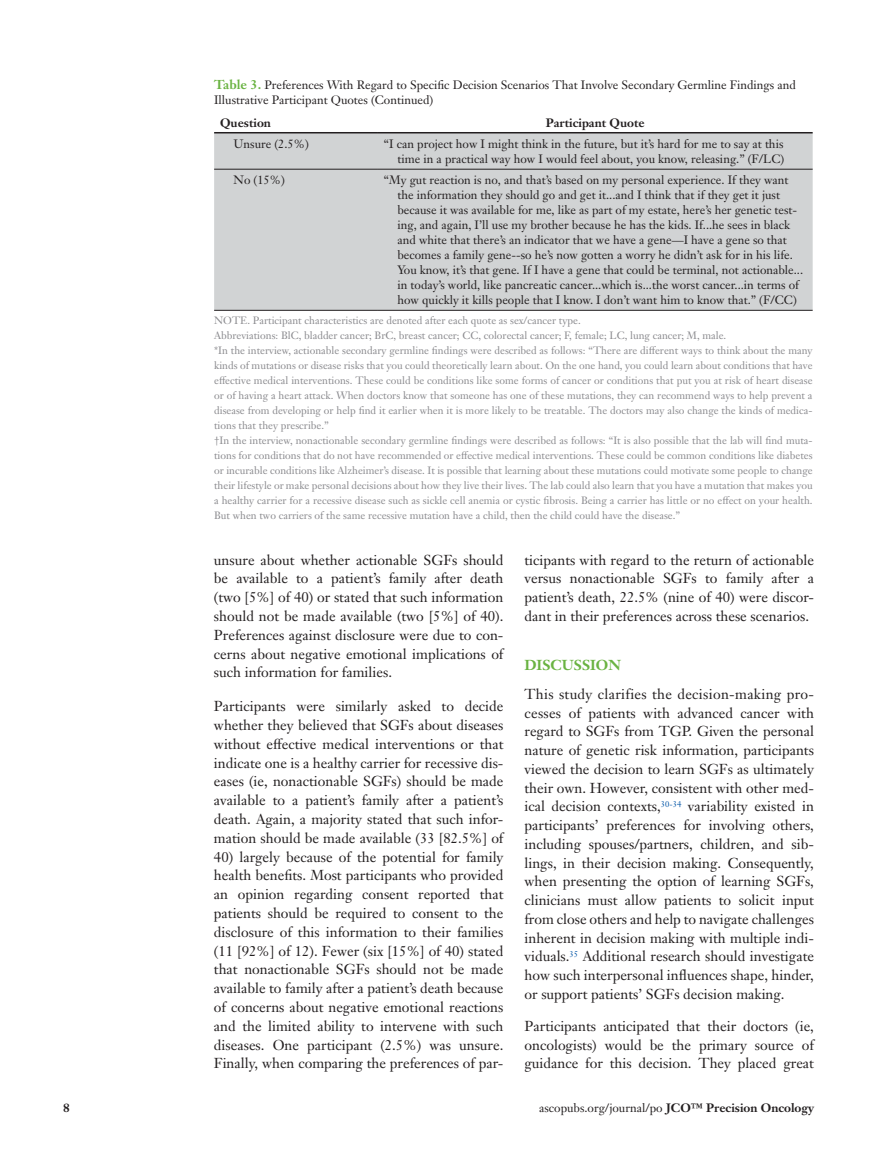
<style>
.page{position:relative;width:877px;height:1175px;background:#fff}
.page>*{position:absolute;margin:0;border:0;box-sizing:border-box;transform-origin:0 0}
.t1{font:14.25px/18.8px "Janson Text LT Pro";color:#231f20;text-align:justify}
.t2{font:700 14.25px "Janson Text LT Pro";color:#6ab342}
.t3{font:12px/15px "Janson Text LT Pro";color:#231f20}
.t4{font:700 12px "Janson Text LT Pro";color:#231f20}
.t5{font:10.5px/15px "Janson Text LT Pro";color:#8a8a8e}
.s1{font-weight:700;font-size:12.75px;color:#6ab342}
.s2{font-weight:700}
</style>
<div class="page">
<div style="left:214px;top:133px;width:599px;height:177px;background:#d1d3d4"></div>
<hr style="left:214px;top:132px;width:164px;height:1px;background:#231f20">
<hr style="left:378px;top:132px;width:435px;height:1px;background:#231f20">
<hr style="left:214px;top:169px;width:164px;height:1px;background:#231f20">
<hr style="left:378px;top:169px;width:435px;height:1px;background:#231f20">
<hr style="left:214px;top:310px;width:164px;height:1px;background:#231f20">
<hr style="left:378px;top:310px;width:435px;height:1px;background:#231f20">
<p class="t3" style="left:214px;top:77px;width:583px"><span class="s1">Table 3.</span> Preferences With Regard to Specific Decision Scenarios That Involve Secondary Germline Findings and<br>Illustrative Participant Quotes (Continued)</p>
<p class="t4" style="left:220px;top:115px;width:52px">Question</p>
<p class="t4" style="left:546px;top:115px;width:100px">Participant Quote</p>
<p class="t3" style="left:234px;top:136px;width:77px">Unsure (2.5%)</p>
<p class="t3" style="left:384px;top:136px;width:402px;text-align:right">“I can project how I might think in the future, but it’s hard for me to say at this time in a practical way how I would feel about, you know, releasing.” (F/LC)</p>
<p class="t3" style="left:234px;top:173px;width:53px">No (15%)</p>
<p class="t3" style="left:397px;top:173px;width:407px;text-indent:-14px">“My gut reaction is no, and that’s based on my personal experience. If they want the information they should go and get it...and I think that if they get it just because it was available for me, like as part of my estate, here’s her genetic test&shy;ing, and again, I’ll use my brother because he has the kids. If...he sees in black and white that there’s an indicator that we have a gene—I have a gene so that becomes a family gene--so he’s now gotten a worry he didn’t ask for in his life.<br>You know, it’s that gene. If I have a gene that could be terminal, not actionable... in today’s world, like pancreatic cancer...which is...the worst cancer...in terms of how quickly it kills people that I know. I don’t want him to know that.” (F/CC)</p>
<p class="t5" style="left:214px;top:313px;width:600px">NOTE. Participant characteristics are denoted after each quote as sex/cancer type.<br>Abbreviations: BlC, bladder cancer; BrC, breast cancer; CC, colorectal cancer; F, female; LC, lung cancer; M, male.<br>*In the interview, actionable secondary germline findings were described as follows: “There are different ways to think about the many kinds of mutations or disease risks that you could theoretically learn about. On the one hand, you could learn about conditions that have effective medical interventions. These could be conditions like some forms of cancer or conditions that put you at risk of heart disease or of having a heart attack. When doctors know that someone has one of these mutations, they can recommend ways to help prevent a disease from developing or help find it earlier when it is more likely to be treatable. The doctors may also change the kinds of medica&shy;tions that they prescribe.”<br>†In the interview, nonactionable secondary germline findings were described as follows: “It is also possible that the lab will find muta&shy;tions for conditions that do not have recommended or effective medical interventions. These could be common conditions like diabetes or incurable conditions like Alzheimer’s disease. It is possible that learning about these mutations could motivate some people to change their lifestyle or make personal decisions about how they live their lives. The lab could also learn that you have a mutation that makes you a healthy carrier for a recessive disease such as sickle cell anemia or cystic fibrosis. Being a carrier has little or no effect on your health.<br>But when two carriers of the same recessive mutation have a child, then the child could have the disease.”</p>
<p class="t1" style="left:214px;top:550px;width:291px">unsure about whether actionable SGFs should be available to a patient’s family after death (two [5%] of 40) or stated that such information should not be made available (two [5%] of 40).<br>Preferences against disclosure were due to con&shy;cerns about negative emotional implications of such information for families.</p>
<p class="t1" style="left:214px;top:697px;width:291px">Participants were similarly asked to decide whether they believed that SGFs about diseases without effective medical interventions or that indicate one is a healthy carrier for recessive dis&shy;eases (ie, nonactionable SGFs) should be made available to a patient’s family after a patient’s death. Again, a majority stated that such infor&shy;mation should be made available (33 [82.5%] of</p>
<p class="t1" style="left:214px;top:847px;width:291px">40) largely because of the potential for family health benefits. Most participants who provided an opinion regarding consent reported that patients should be required to consent to the disclosure of this information to their families (11 [92%] of 12). Fewer (six [15%] of 40) stated that nonactionable SGFs should not be made available to family after a patient’s death because of concerns about negative emotional reactions and the limited ability to intervene with such diseases. One participant (2.5%) was unsure.<br>Finally, when comparing the preferences of par-</p>
<p class="t1" style="left:524px;top:550px;width:291px">ticipants with regard to the return of actionable versus nonactionable SGFs to family after a patient’s death, 22.5% (nine of 40) were discor&shy;dant in their preferences across these scenarios.</p>
<p class="t2" style="left:524px;top:656px;width:98px">DISCUSSION</p>
<p class="t1" style="left:524px;top:684px;width:291px">This study clarifies the decision-making pro&shy;cesses of patients with advanced cancer with regard to SGFs from TGP. Given the personal nature of genetic risk information, participants viewed the decision to learn SGFs as ultimately their own. However, consistent with other med&shy;ical decision contexts,<sup>30-34</sup> variability existed in participants’ preferences for involving others, including spouses/partners, children, and sib&shy;lings, in their decision making. Consequently, when presenting the option of learning SGFs, clinicians must allow patients to solicit input from close others and help to navigate challenges inherent in decision making with multiple indi&shy;viduals.<sup>35</sup> Additional research should investigate how such interpersonal influences shape, hinder, or support patients’ SGFs decision making.</p>
<p class="t1" style="left:524px;top:1016px;width:291px">Participants anticipated that their doctors (ie, oncologists) would be the primary source of guidance for this decision. They placed great</p>
<p class="t4" style="left:63px;top:1100px;width:8px">8</p>
<p class="t3" style="left:539px;top:1100px;width:277px">ascopubs.org/journal/po <span class="s2">JCO™ Precision Oncology</span></p>
</div>
